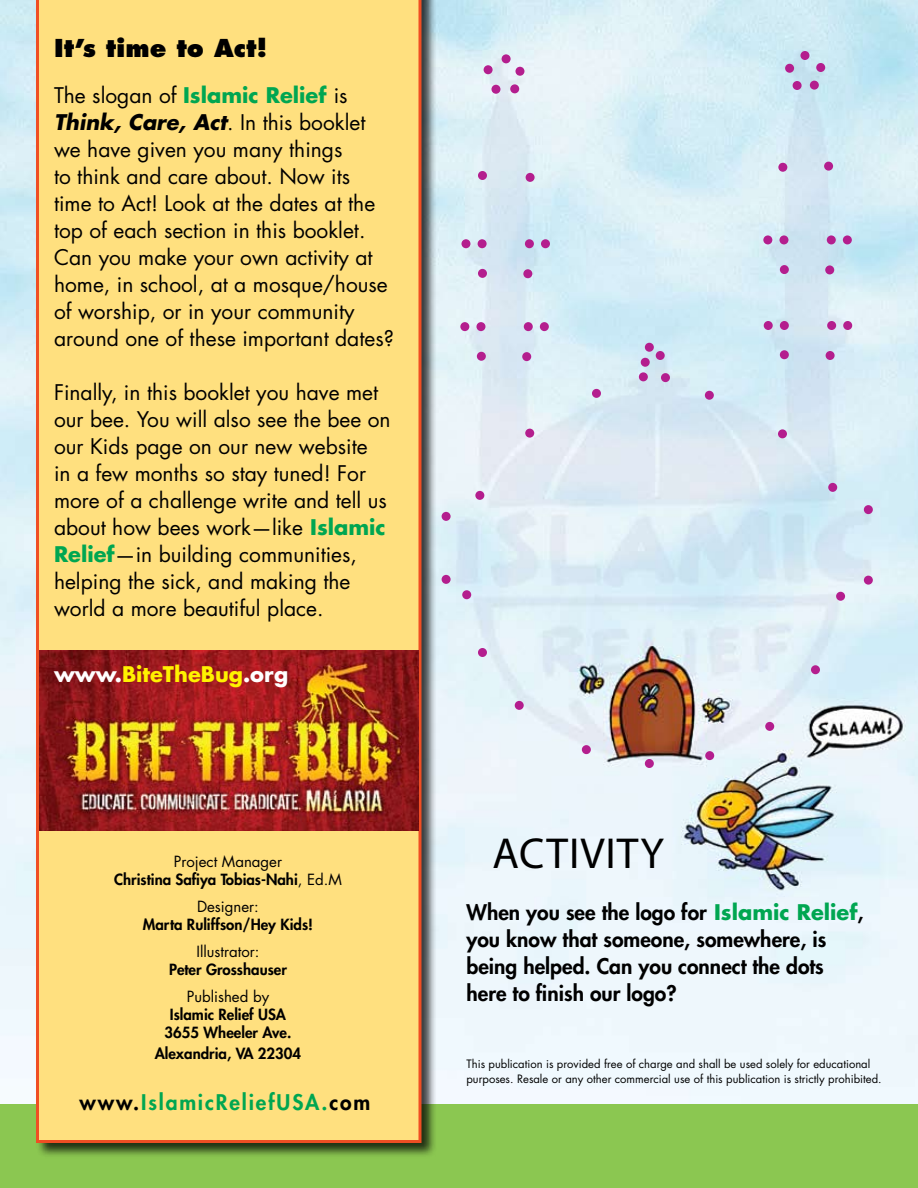
<style>
.page{position:relative;width:918px;height:1188px;background:#fff}
.page>*{position:absolute;margin:0;border:0;box-sizing:border-box;transform-origin:0 0}
.t1{font:43.5px "Myriad Pro";letter-spacing:.02em;color:#000}
.t2{font:800 24px "Futura Std";color:#000}
.t3{font:21px/27px "Futura Std";color:#000}
.t4{font:800 21px/27px "Futura Std";color:#000}
.t5{font:800 21px "Futura Std";letter-spacing:.09em;color:#00a651}
.t6{font:700 21px "Futura Std";color:#fff200}
.t7{font:800 15px/18px "Futura Std";color:#000;text-align:center}
.t8{font:15px "Futura Std";color:#000}
.t9{font:11.25px/15px "Futura Std";color:#000}
.s1{font-weight:700;color:#00a651}
.s2{font-weight:700;font-style:italic}
.s3{color:#fff}
.s4{font-weight:400}
.s5{color:#000}
.s6{color:#00a651}
</style>
<div class="page">
<img style="left:0;top:0;width:918px;height:1104px">
<div style="left:0;top:1104px;width:918px;height:84px;background:#8bc751"></div>
<div style="left:35px;top:0;width:402px;height:1158px;background:#000;opacity:.75"></div>
<div style="left:36px;top:0;width:386px;height:1143px;background:#ffe07f"></div>
<div style="left:582px;top:745px;width:9px;height:9px;background:#b41e8e;border-radius:50%"></div>
<div style="left:478px;top:648px;width:9px;height:9px;background:#b41e8e;border-radius:50%"></div>
<div style="left:462px;top:590px;width:9px;height:9px;background:#b41e8e;border-radius:50%"></div>
<div style="left:442px;top:575px;width:9px;height:9px;background:#b41e8e;border-radius:50%"></div>
<div style="left:442px;top:512px;width:9px;height:9px;background:#b41e8e;border-radius:50%"></div>
<div style="left:475px;top:491px;width:9px;height:9px;background:#b41e8e;border-radius:50%"></div>
<div style="left:477px;top:352px;width:9px;height:9px;background:#b41e8e;border-radius:50%"></div>
<div style="left:478px;top:269px;width:9px;height:9px;background:#b41e8e;border-radius:50%"></div>
<div style="left:780px;top:265px;width:9px;height:9px;background:#b41e8e;border-radius:50%"></div>
<div style="left:780px;top:350px;width:9px;height:9px;background:#b41e8e;border-radius:50%"></div>
<div style="left:540px;top:322px;width:9px;height:9px;background:#b41e8e;border-radius:50%"></div>
<div style="left:541px;top:239px;width:9px;height:9px;background:#b41e8e;border-radius:50%"></div>
<div style="left:843px;top:235px;width:9px;height:9px;background:#b41e8e;border-radius:50%"></div>
<div style="left:843px;top:321px;width:9px;height:9px;background:#b41e8e;border-radius:50%"></div>
<div style="left:460px;top:322px;width:9px;height:9px;background:#b41e8e;border-radius:50%"></div>
<div style="left:461px;top:239px;width:9px;height:9px;background:#b41e8e;border-radius:50%"></div>
<div style="left:763px;top:235px;width:9px;height:9px;background:#b41e8e;border-radius:50%"></div>
<div style="left:764px;top:321px;width:9px;height:9px;background:#b41e8e;border-radius:50%"></div>
<div style="left:476px;top:322px;width:9px;height:9px;background:#b41e8e;border-radius:50%"></div>
<div style="left:478px;top:239px;width:9px;height:9px;background:#b41e8e;border-radius:50%"></div>
<div style="left:779px;top:235px;width:9px;height:9px;background:#b41e8e;border-radius:50%"></div>
<div style="left:780px;top:321px;width:9px;height:9px;background:#b41e8e;border-radius:50%"></div>
<div style="left:524px;top:322px;width:9px;height:9px;background:#b41e8e;border-radius:50%"></div>
<div style="left:525px;top:239px;width:9px;height:9px;background:#b41e8e;border-radius:50%"></div>
<div style="left:827px;top:235px;width:9px;height:9px;background:#b41e8e;border-radius:50%"></div>
<div style="left:827px;top:321px;width:9px;height:9px;background:#b41e8e;border-radius:50%"></div>
<div style="left:491px;top:85px;width:9px;height:9px;background:#b41e8e;border-radius:50%"></div>
<div style="left:484px;top:65px;width:9px;height:9px;background:#b41e8e;border-radius:50%"></div>
<div style="left:502px;top:54px;width:9px;height:9px;background:#b41e8e;border-radius:50%"></div>
<div style="left:515px;top:67px;width:9px;height:9px;background:#b41e8e;border-radius:50%"></div>
<div style="left:510px;top:84px;width:9px;height:9px;background:#b41e8e;border-radius:50%"></div>
<div style="left:526px;top:173px;width:9px;height:9px;background:#b41e8e;border-radius:50%"></div>
<div style="left:522px;top:352px;width:9px;height:9px;background:#b41e8e;border-radius:50%"></div>
<div style="left:523px;top:269px;width:9px;height:9px;background:#b41e8e;border-radius:50%"></div>
<div style="left:825px;top:265px;width:9px;height:9px;background:#b41e8e;border-radius:50%"></div>
<div style="left:826px;top:351px;width:9px;height:9px;background:#b41e8e;border-radius:50%"></div>
<div style="left:525px;top:429px;width:9px;height:9px;background:#b41e8e;border-radius:50%"></div>
<div style="left:592px;top:389px;width:9px;height:9px;background:#b41e8e;border-radius:50%"></div>
<div style="left:639px;top:372px;width:9px;height:9px;background:#b41e8e;border-radius:50%"></div>
<div style="left:661px;top:373px;width:9px;height:9px;background:#b41e8e;border-radius:50%"></div>
<div style="left:705px;top:391px;width:9px;height:9px;background:#b41e8e;border-radius:50%"></div>
<div style="left:778px;top:429px;width:9px;height:9px;background:#b41e8e;border-radius:50%"></div>
<div style="left:828px;top:483px;width:9px;height:9px;background:#b41e8e;border-radius:50%"></div>
<div style="left:864px;top:505px;width:9px;height:9px;background:#b41e8e;border-radius:50%"></div>
<div style="left:864px;top:576px;width:9px;height:9px;background:#b41e8e;border-radius:50%"></div>
<div style="left:793px;top:81px;width:9px;height:9px;background:#b41e8e;border-radius:50%"></div>
<div style="left:778px;top:163px;width:9px;height:9px;background:#b41e8e;border-radius:50%"></div>
<div style="left:824px;top:162px;width:9px;height:9px;background:#b41e8e;border-radius:50%"></div>
<div style="left:785px;top:64px;width:9px;height:9px;background:#b41e8e;border-radius:50%"></div>
<div style="left:800px;top:51px;width:9px;height:9px;background:#b41e8e;border-radius:50%"></div>
<div style="left:816px;top:63px;width:9px;height:9px;background:#b41e8e;border-radius:50%"></div>
<div style="left:810px;top:81px;width:9px;height:9px;background:#b41e8e;border-radius:50%"></div>
<div style="left:656px;top:351px;width:9px;height:9px;background:#b41e8e;border-radius:50%"></div>
<div style="left:645px;top:343px;width:9px;height:9px;background:#b41e8e;border-radius:50%"></div>
<div style="left:641px;top:358px;width:9px;height:9px;background:#b41e8e;border-radius:50%"></div>
<div style="left:478px;top:171px;width:9px;height:9px;background:#b41e8e;border-radius:50%"></div>
<div style="left:515px;top:701px;width:9px;height:9px;background:#b41e8e;border-radius:50%"></div>
<div style="left:645px;top:759px;width:9px;height:9px;background:#b41e8e;border-radius:50%"></div>
<div style="left:705px;top:751px;width:9px;height:9px;background:#b41e8e;border-radius:50%"></div>
<div style="left:765px;top:722px;width:9px;height:9px;background:#b41e8e;border-radius:50%"></div>
<div style="left:811px;top:665px;width:9px;height:9px;background:#b41e8e;border-radius:50%"></div>
<div style="left:836px;top:592px;width:9px;height:9px;background:#b41e8e;border-radius:50%"></div>
<img style="left:39px;top:650px;width:379px;height:181px">
<svg style="left:39px;top:891px;width:1px;height:12px"></svg>
<svg style="left:431px;top:650px;width:13px;height:1px"></svg>
<svg style="left:431px;top:891px;width:13px;height:12px"></svg>
<p class="t2" style="left:54px;top:33px;width:215px">It’s time to Act!</p>
<p class="t3" style="left:54px;top:82px;width:341px">The slogan of <span class="s1">Islamic Relief</span> is<br><span class="s2">Think, Care, Act</span>. In this booklet we have given you many things<br>to think and care about. Now its<br>time to Act! Look at the dates at the top of each section in this booklet.<br>Can you make your own activity at home, in school, at a mosque/house of worship, or in your community around one of these important dates?</p>
<p class="t3" style="left:54px;top:379px;width:338px">Finally, in this booklet you have met our bee. You will also see the bee on our Kids page on our new website<br>in a few months so stay tuned! For more of a challenge write and tell us about how bees work—like <span class="s1">Islamic Relief</span>—in building communities, helping the sick, and making the world a more beautiful place.</p>
<p class="t6" style="left:54px;top:660px;width:236px"><span class="s3">www.</span>BiteTheBug<span class="s3">.org</span></p>
<p class="t7" style="left:114px;top:853px;width:229px"><span class="s4">Project Manager<br></span>Christina Safiya Tobias-Nahi<span class="s4">, Ed.M</span></p>
<p class="t8" style="left:197px;top:897px;width:63px">Designer:</p>
<p class="t7" style="left:143px;top:916px;width:172px">Marta Ruliffson/Hey Kids!</p>
<p class="t8" style="left:196px;top:942px;width:65px">Illustrator:</p>
<p class="t7" style="left:169px;top:961px;width:119px">Peter Grosshauser</p>
<p class="t8" style="left:187px;top:987px;width:84px">Published by</p>
<p class="t7" style="left:165px;top:1006px;width:128px">Islamic Relief USA<br>3655 Wheeler Ave.</p>
<p class="t7" style="left:155px;top:1045px;width:148px">Alexandria, VA 22304</p>
<p class="t5" style="left:80px;top:1089px;width:213px"><span class="s5">www.</span>IslamicReliefusa</p>
<p class="t4" style="left:321px;top:1088px;width:50px"><span class="s6">.</span>com</p>
<h1 class="t1" style="left:492px;top:827px;width:173px">ACTIVITY</h1>
<p class="t4" style="left:466px;top:899px;width:399px">When you see the logo for <span class="s1">Islamic Relief</span>, you know that someone, somewhere, is being helped. Can you connect the dots here to finish our logo?</p>
<p class="t9" style="left:466px;top:1057px;width:417px">This publication is provided free of charge and shall be used solely for educational purposes. Resale or any other commercial use of this publication is strictly prohibited.</p>
</div>
